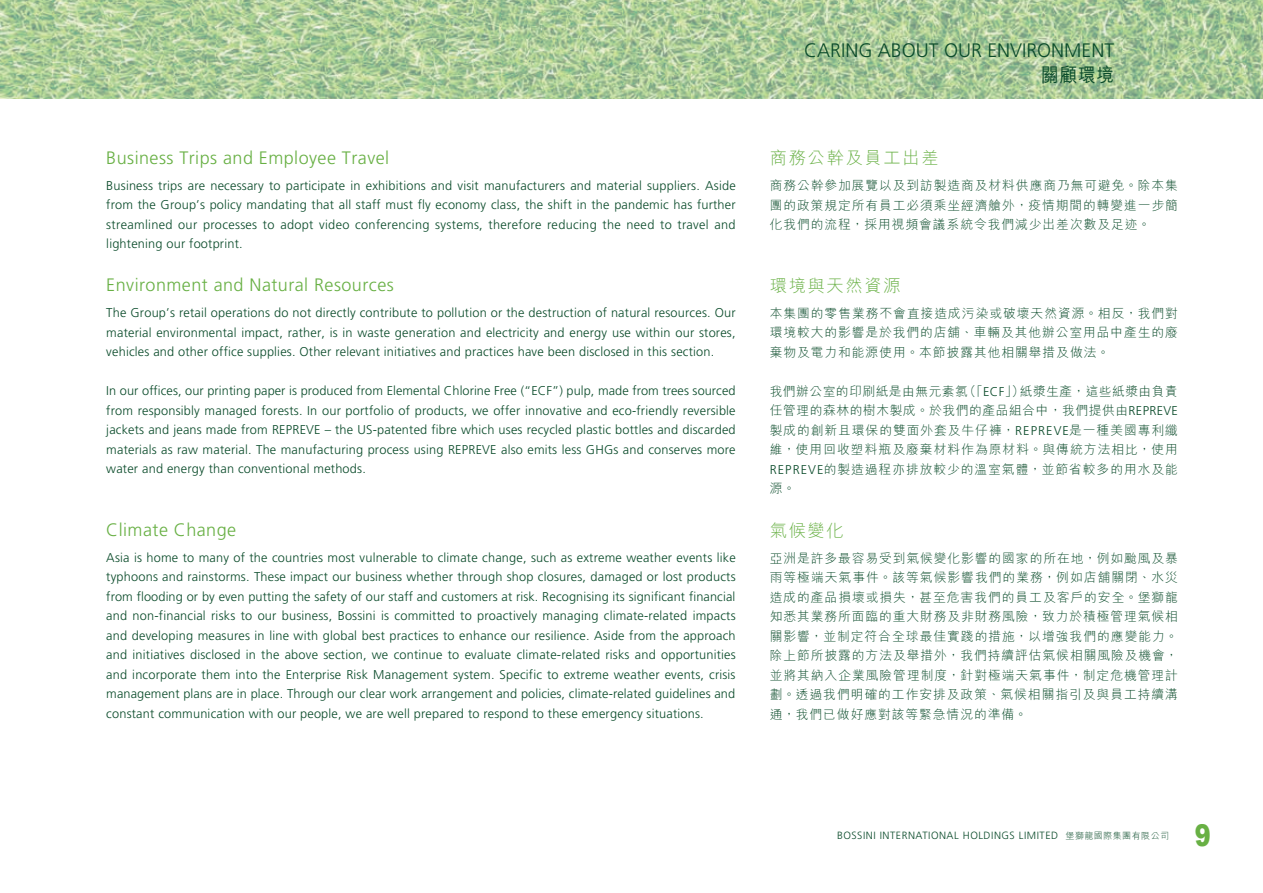
<style>
.page{position:relative;width:1263px;height:893px;background:#fff}
.page>*{position:absolute;margin:0;border:0;box-sizing:border-box;transform-origin:0 0}
.t1{font:900 30px "Arial";color:#68b044;scale:.8 1}
.t2{font:300 19.5px "Frutiger LT Std";color:#0a4b2a}
.t3{font:500 19.5px "M Hei HK";color:#0a4b2a;scale:.9 1}
.t4{font:300 18px "Frutiger LT Std";letter-spacing:.025em;color:#68b044}
.t5{font:300 17.25px "M Hei HK";letter-spacing:.1em;color:#68b044}
.t6{font:300 12.75px/19.5px "Frutiger LT Std";letter-spacing:.015em;color:#0a4b2a;text-align:justify}
.t7{font:300 12.75px/19.5px "M Hei HK";letter-spacing:.075em;color:#0a4b2a;text-align:justify}
.t8{font:300 10.5px "Frutiger LT Std";letter-spacing:.05em;color:#0a4b2a}
.s1{font-family:"Frutiger LT Std"}
.s2{font-family:"M Hei HK";font-size:9px}
</style>
<div class="page">
<img style="left:0;top:0;width:1263px;height:98px">
<h3 class="t4" style="left:106px;top:147px;width:284px">Business Trips and Employee Travel</h3>
<p class="t6" style="left:106px;top:176px;width:631px">Business trips are necessary to participate in exhibitions and visit manufacturers and material suppliers. Aside from the Group’s policy mandating that all staff must fly economy class, the shift in the pandemic has further streamlined our processes to adopt video conferencing systems, therefore reducing the need to travel and lightening our footprint.</p>
<h3 class="t4" style="left:106px;top:275px;width:289px">Environment and Natural Resources</h3>
<p class="t6" style="left:106px;top:303px;width:631px">The Group’s retail operations do not directly contribute to pollution or the destruction of natural resources. Our material environmental impact, rather, is in waste generation and electricity and energy use within our stores, vehicles and other office supplies. Other relevant initiatives and practices have been disclosed in this section.</p>
<p class="t6" style="left:106px;top:381px;width:631px">In our offices, our printing paper is produced from Elemental Chlorine Free (“ECF”) pulp, made from trees sourced from responsibly managed forests. In our portfolio of products, we offer innovative and eco-friendly reversible jackets and jeans made from REPREVE – the US-patented fibre which uses recycled plastic bottles and discarded materials as raw material. The manufacturing process using REPREVE also emits less GHGs and conserves more water and energy than conventional methods.</p>
<h3 class="t4" style="left:106px;top:520px;width:131px">Climate Change</h3>
<p class="t6" style="left:106px;top:548px;width:631px">Asia is home to many of the countries most vulnerable to climate change, such as extreme weather events like typhoons and rainstorms. These impact our business whether through shop closures, damaged or lost products from flooding or by even putting the safety of our staff and customers at risk. Recognising its significant financial and non-financial risks to our business, Bossini is committed to proactively managing climate-related impacts and developing measures in line with global best practices to enhance our resilience. Aside from the approach and initiatives disclosed in the above section, we continue to evaluate climate-related risks and opportunities and incorporate them into the Enterprise Risk Management system. Specific to extreme weather events, crisis management plans are in place. Through our clear work arrangement and policies, climate-related guidelines and constant communication with our people, we are well prepared to respond to these emergency situations.</p>
<h2 class="t2" style="left:804px;top:39px;width:311px">CARING ABOUT OUR ENVIRONMENT</h2>
<h2 class="t3" style="left:1041px;top:60px;width:82px">關顧環境</h2>
<h3 class="t5" style="left:770px;top:146px;width:171px">商務公幹及員工出差</h3>
<p class="t7" style="left:770px;top:175px;width:410px">商務公幹參加展覽以及到訪製造商及材料供應商乃無可避免。除本集團的政策規定所有員工必須乘坐經濟艙外，疫情期間的轉變進一步簡化我們的流程，採用視頻會議系統令我們減少出差次數及足迹。</p>
<h3 class="t5" style="left:770px;top:273px;width:133px">環境與天然資源</h3>
<p class="t7" style="left:770px;top:303px;width:410px">本集團的零售業務不會直接造成污染或破壞天然資源。相反，我們對環境較大的影響是於我們的店舖、車輛及其他辦公室用品中產生的廢棄物及電力和能源使用。本節披露其他相關舉措及做法。</p>
<p class="t7" style="left:770px;top:381px;width:410px">我們辦公室的印刷紙是由無元素氯（「<span class="s1">ECF</span>」）紙漿生產，這些紙漿由負責任管理的森林的樹木製成。於我們的產品組合中，我們提供由<span class="s1">REPREVE</span>製成的創新且環保的雙面外套及牛仔褲，<span class="s1">REPREVE</span>是一種美國專利纖維，使用回收塑料瓶及廢棄材料作為原材料。與傳統方法相比，使用<span class="s1">REPREVE</span>的製造過程亦排放較少的溫室氣體，並節省較多的用水及能源。</p>
<h3 class="t5" style="left:770px;top:518px;width:76px">氣候變化</h3>
<p class="t7" style="left:770px;top:548px;width:410px">亞洲是許多最容易受到氣候變化影響的國家的所在地，例如颱風及暴雨等極端天氣事件。該等氣候影響我們的業務，例如店舖關閉、水災造成的產品損壞或損失，甚至危害我們的員工及客戶的安全。堡獅龍知悉其業務所面臨的重大財務及非財務風險，致力於積極管理氣候相關影響，並制定符合全球最佳實踐的措施，以增強我們的應變能力。除上節所披露的方法及舉措外，我們持續評估氣候相關風險及機會，並將其納入企業風險管理制度，針對極端天氣事件，制定危機管理計劃。透過我們明確的工作安排及政策、氣候相關指引及與員工持續溝通，我們已做好應對該等緊急情況的準備。</p>
<p class="t8" style="left:837px;top:830px;width:334px">BOSSINI INTERNATIONAL HOLDINGS LIMITED <span class="s2">堡獅龍國際集團有限公司</span></p>
<h1 class="t1" style="left:1195px;top:814px;width:22px">9</h1>
</div>
